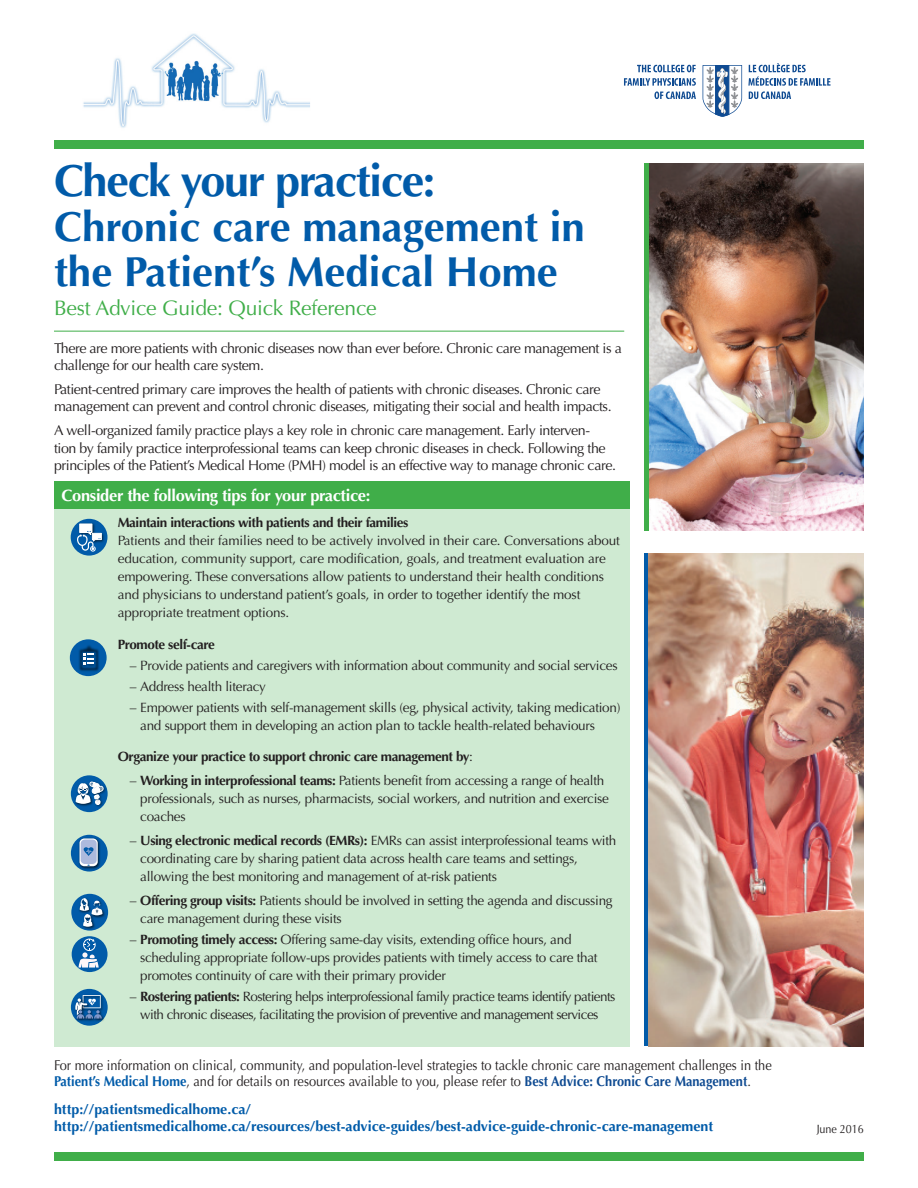
<style>
.page{position:relative;width:918px;height:1188px;background:#fff}
.page>*{position:absolute;margin:0;border:0;box-sizing:border-box;transform-origin:0 0}
.t1{font:700 45px "Optima";letter-spacing:-.03em;color:#015ba9}
.t2{font:700 42px/45px "Optima";color:#015ba9}
.t3{font:21px "Optima";letter-spacing:-.01em;color:#40ae49}
.t4{font:700 16.5px "Optima";letter-spacing:-.02em;color:#fff}
.t5{font:14.25px/17.2px "Optima";letter-spacing:-.03em;color:#231f20}
.t6{font:14.25px/16.5px "Optima";color:#231f20;scale:.9 1}
.t7{font:700 14.25px/17.2px "Optima";color:#015ba9}
.t8{font:13.5px/18px "Optima";letter-spacing:-.02em;color:#231f20}
.t9{font:13.5px/18px "Optima";letter-spacing:-.04em;color:#231f20;text-align:center}
.HP{font:700 13.5px "Optima";letter-spacing:-.03em;color:#231f20}
.t10{font:12px "Optima";color:#231f20;scale:.9 1}
.s1{font-weight:400}
.s2{font-weight:700}
.s3{font-weight:700;color:#015ba9}
.s4{font-weight:700;color:#0f4b92}
</style>
<div class="page">
<div style="left:54px;top:488px;width:575px;height:558px;background:#cfead2"></div>
<img style="left:84px;top:33px;width:226px;height:95px">
<hr style="left:54px;top:331px;width:570px;height:1px;background:#40ae49">
<div style="left:54px;top:1152px;width:810px;height:9px;background:#40ae49"></div>
<svg style="left:645px;top:554px;width:4px;height:492px;background:#306ca1"></svg>
<div style="left:54px;top:140px;width:810px;height:9px;background:#40ae49"></div>
<svg style="left:637px;top:65px;width:59px;height:7px"></svg>
<svg style="left:624px;top:78px;width:72px;height:21px"></svg>
<svg style="left:703px;top:65px;width:39px;height:52px"></svg>
<svg style="left:748px;top:63px;width:83px;height:36px"></svg>
<img style="left:649px;top:163px;width:215px;height:368px">
<img style="left:649px;top:554px;width:215px;height:492px">
<hr style="left:645px;top:163px;width:4px;height:367px;background:#40ae49">
<div style="left:54px;top:482px;width:576px;height:27px;background:#40ae49"></div>
<div style="left:71px;top:519px;width:36px;height:37px;background:#015ba9;border-radius:50%"></div>
<img style="left:78px;top:522px;width:16px;height:2px">
<img style="left:102px;top:533px;width:2px;height:9px">
<svg style="left:77px;top:524px;width:25px;height:28px"></svg>
<div style="left:70px;top:639px;width:37px;height:37px;background:#015ba9;border-radius:50%"></div>
<img style="left:79px;top:643px;width:22px;height:29px">
<svg style="left:83px;top:653px;width:10px;height:11px"></svg>
<div style="left:71px;top:835px;width:37px;height:37px;background:#015ba9;border-radius:50%"></div>
<img style="left:78px;top:837px;width:24px;height:33px">
<svg style="left:80px;top:838px;width:18px;height:28px"></svg>
<div style="left:81px;top:840px;width:16px;height:24px;background:#adbadd;border-radius:4px"></div>
<svg style="left:83px;top:847px;width:11px;height:9px"></svg>
<div style="left:71px;top:775px;width:37px;height:37px;background:#015ba9;border-radius:50%"></div>
<img style="left:74px;top:781px;width:2px;height:26px">
<img style="left:101px;top:780px;width:6px;height:13px">
<svg style="left:76px;top:781px;width:28px;height:27px"></svg>
<svg style="left:71px;top:894px;width:37px;height:37px"></svg>
<img style="left:78px;top:896px;width:15px;height:19px">
<img style="left:81px;top:927px;width:15px;height:4px">
<img style="left:102px;top:899px;width:4px;height:20px">
<svg style="left:80px;top:898px;width:22px;height:29px"></svg>
<svg style="left:71px;top:989px;width:37px;height:37px"></svg>
<img style="left:81px;top:993px;width:24px;height:15px">
<img style="left:88px;top:1019px;width:4px;height:4px">
<img style="left:92px;top:1008px;width:14px;height:15px">
<img style="left:73px;top:997px;width:2px;height:22px">
<img style="left:75px;top:1019px;width:13px;height:4px">
<svg style="left:75px;top:995px;width:27px;height:24px"></svg>
<div style="left:72px;top:936px;width:36px;height:36px;background:#015ba9;border-radius:50%"></div>
<svg style="left:78px;top:939px;width:21px;height:29px"></svg>
<h1 class="t1" style="left:54px;top:154px;width:383px">Check your practice:</h1>
<h1 class="t2" style="left:54px;top:205px;width:532px">Chronic care management in the Patient’s Medical Home</h1>
<h2 class="t3" style="left:54px;top:296px;width:324px">Best Advice Guide: Quick Reference</h2>
<p class="t5" style="left:54px;top:340px;width:569px">There are more patients with chronic diseases now than ever before. Chronic care management is a challenge for our health care system.</p>
<p class="t5" style="left:54px;top:381px;width:559px">Patient-centred primary care improves the health of patients with chronic diseases. Chronic care management can prevent and control chronic diseases, mitigating their social and health impacts.</p>
<p class="t5" style="left:54px;top:422px;width:564px">A well-organized family practice plays a key role in chronic care management. Early interven&shy;tion by family practice interprofessional teams can keep chronic diseases in check. Following the principles of the Patient’s Medical Home (PMH) model is an effective way to manage chronic care.</p>
<p class="t4" style="left:62px;top:486px;width:310px">Consider the following tips for your practice:</p>
<p class="HP" style="left:118px;top:515px;width:292px">Maintain interactions with patients and their families</p>
<p class="t8" style="left:118px;top:532px;width:504px">Patients and their families need to be actively involved in their care. Conversations about education, community support, care modification, goals, and treatment evaluation are empowering. These conversations allow patients to understand their health conditions and physicians to understand patient’s goals, in order to together identify the most appropriate treatment options.</p>
<p class="HP" style="left:118px;top:636px;width:99px">Promote self-care</p>
<p class="t8" style="left:130px;top:656px;width:489px">– Provide patients and caregivers with information about community and social services</p>
<p class="t8" style="left:130px;top:677px;width:138px">– Address health literacy</p>
<p class="t8" style="left:140px;top:698px;width:482px;text-indent:-11px">– Empower patients with self-management skills (eg, physical activity, taking medication) and support them in developing an action plan to tackle health-related behaviours</p>
<p class="HP" style="left:118px;top:749px;width:357px">Organize your practice to support chronic care management by<span class="s1">:</span></p>
<p class="t8" style="left:140px;top:772px;width:470px;text-indent:-11px">– <span class="s2">Working in interprofessional teams:</span> Patients benefit from accessing a range of health professionals, such as nurses, pharmacists, social workers, and nutrition and exercise coaches</p>
<p class="t8" style="left:140px;top:832px;width:478px;text-indent:-11px">– <span class="s2">Using electronic medical records (EMRs):</span> EMRs can assist interprofessional teams with coordinating care by sharing patient data across health care teams and settings, allowing the best monitoring and management of at-risk patients</p>
<p class="t8" style="left:140px;top:892px;width:474px;text-indent:-11px">– <span class="s2">Offering group visits:</span> Patients should be involved in setting the agenda and discussing care management during these visits</p>
<p class="t8" style="left:140px;top:931px;width:459px;text-indent:-11px">– <span class="s2">Promoting timely access:</span> Offering same-day visits, extending office hours, and scheduling appropriate follow-ups provides patients with timely access to care that promotes continuity of care with their primary provider</p>
<p class="t9" style="left:130px;top:988px;width:487px">– <span class="s2">Rostering patients:</span> Rostering helps interprofessional family practice teams identify patients with chronic diseases, facilitating the provision of preventive and management services</p>
<p class="t6" style="left:54px;top:1057px;width:799px">For more information on clinical, community, and population-level strategies to tackle chronic care management challenges in the<br><span class="s3">Patient’s Medical Home</span>, and for details on resources available to you, please refer to <span class="s4">Best Advice: Chronic Care Management</span>.</p>
<p class="t7" style="left:54px;top:1100px;width:661px">http://patientsmedicalhome.ca/ http://patientsmedicalhome.ca/resources/best-advice-guides/best-advice-guide-chronic-care-management</p>
<p class="t10" style="left:817px;top:1122px;width:54px">June 2016</p>
</div>
